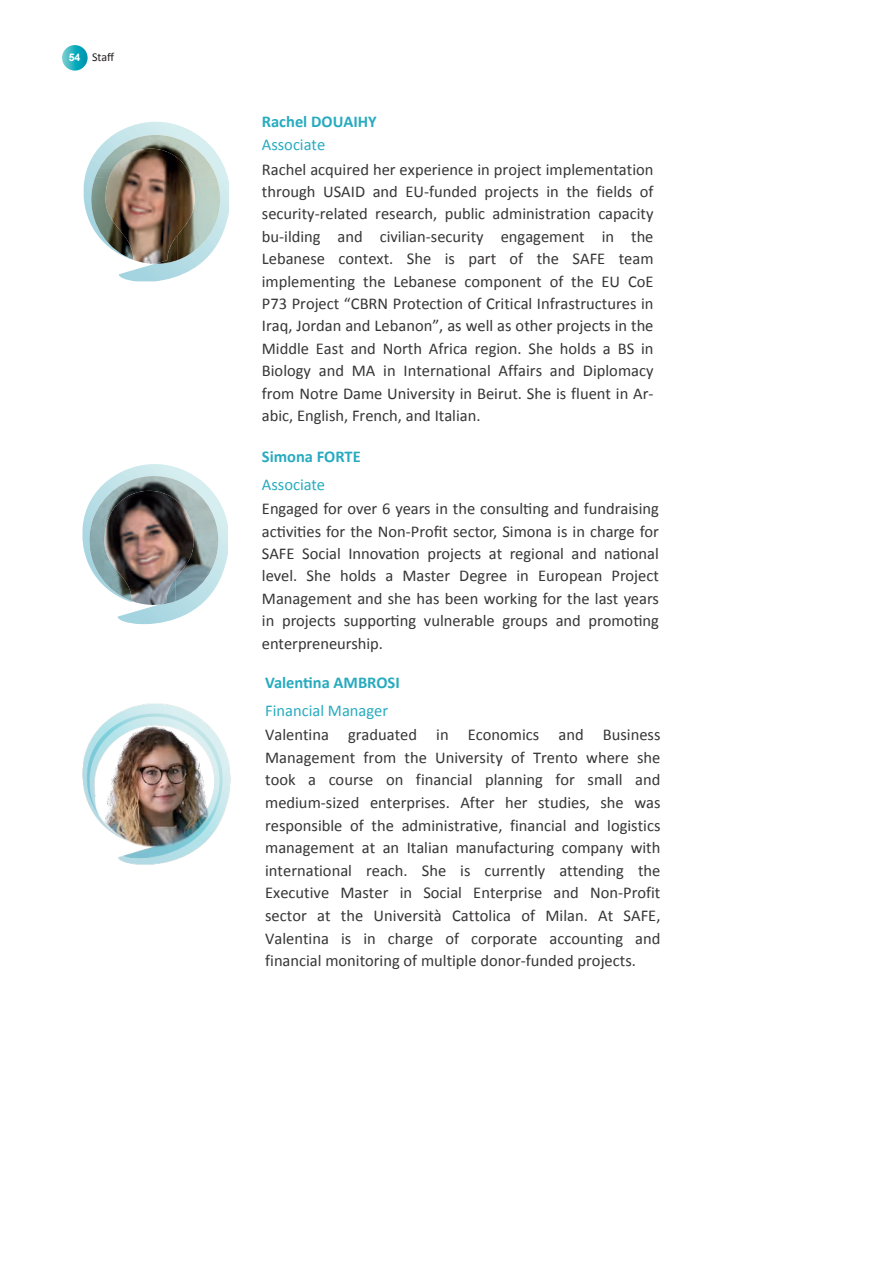
<style>
.page{position:relative;width:893px;height:1263px;background:#fff}
.page>*{position:absolute;margin:0;border:0;box-sizing:border-box;transform-origin:0 0}
.t1{font:16.5px/22.4px "Calibri";color:#373535;text-align:justify}
.t2{font:700 16.5px "Calibri";color:#27abbf}
.t3{font:16.5px "Calibri";color:#27abbf}
.t4{font:12px "Calibri";color:#231f20}
.s1{font-family:"Arial";font-weight:700;font-size:10.5px;color:#fff}
</style>
<div class="page">
<svg style="left:84px;top:122px;width:145px;height:159px"></svg>
<img style="left:95px;top:135px;width:121px;height:43px">
<img style="left:91px;top:178px;width:42px;height:82px">
<img style="left:177px;top:178px;width:43px;height:82px">
<img style="left:155px;top:235px;width:22px;height:29px">
<svg style="left:82px;top:464px;width:146px;height:160px"></svg>
<img style="left:93px;top:476px;width:122px;height:43px">
<img style="left:89px;top:519px;width:43px;height:82px">
<img style="left:175px;top:519px;width:43px;height:82px">
<img style="left:158px;top:579px;width:17px;height:26px">
<img style="left:82px;top:704px;width:149px;height:161px">
<svg style="left:62px;top:45px;width:26px;height:26px"></svg>
<p class="t4" style="left:69px;top:50px;width:47px"><span class="s1">54</span> Staff</p>
<p class="t2" style="left:262px;top:111px;width:116px">Rachel DOUAIHY</p>
<p class="t3" style="left:262px;top:134px;width:65px">Associate</p>
<p class="t1" style="left:262px;top:158px;width:393px">Rachel acquired her experience in project implementation through USAID and EU-funded projects in the fields of security-related research, public administration capacity bu-ilding and civilian-security engagement in the Lebanese context. She is part of the SAFE team implementing the Lebanese component of the EU CoE P73 Project “CBRN Protection of Critical Infrastructures in Iraq, Jordan and Lebanon”, as well as other projects in the Middle East and North Africa region. She holds a BS in Biology and MA in International Affairs and Diplomacy from Notre Dame University in Beirut. She is fluent in Ar&shy;abic, English, French, and Italian.</p>
<p class="t2" style="left:262px;top:446px;width:100px">Simona FORTE</p>
<p class="t3" style="left:262px;top:474px;width:65px">Associate</p>
<p class="t1" style="left:262px;top:498px;width:398px">Engaged for over 6 years in the consulting and fundraising activities for the Non-Profit sector, Simona is in charge for SAFE Social Innovation projects at regional and national level. She holds a Master Degree in European Project Management and she has been working for the last years in projects supporting vulnerable groups and promoting enterpreneurship.</p>
<p class="t2" style="left:265px;top:671px;width:136px">Valentina AMBROSI</p>
<p class="t3" style="left:265px;top:700px;width:124px">Financial Manager</p>
<p class="t1" style="left:265px;top:723px;width:397px">Valentina graduated in Economics and Business Management from the University of Trento where she took a course on financial planning for small and medium-sized enterprises. After her studies, she was responsible of the administrative, financial and logistics management at an Italian manufacturing company with international reach. She is currently attending the Executive Master in Social Enterprise and Non-Profit sector at the Università Cattolica of Milan. At SAFE, Valentina is in charge of corporate accounting and financial monitoring of multiple donor-funded projects.</p>
</div>
